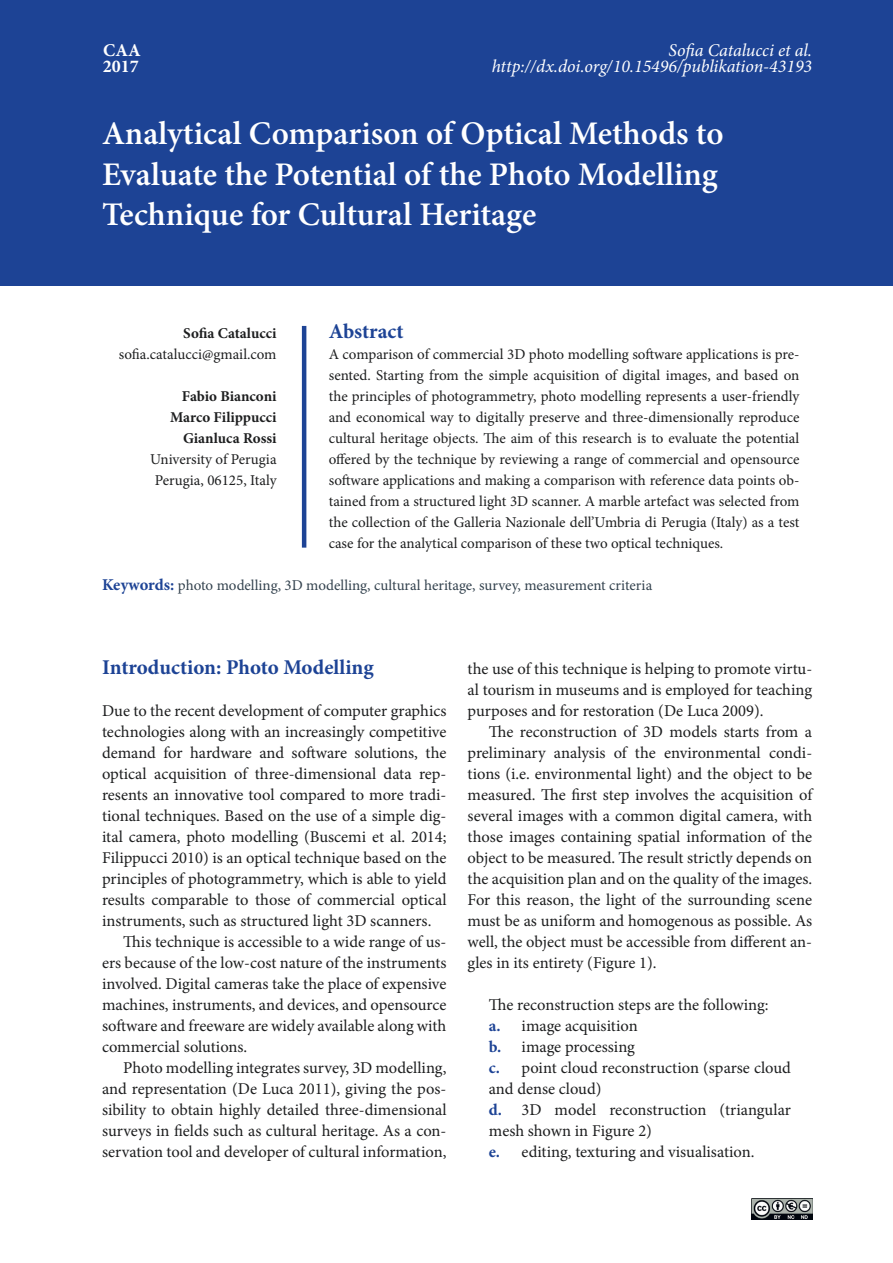
<style>
.page{position:relative;width:893px;height:1263px;background:#fff}
.page>*{position:absolute;margin:0;border:0;box-sizing:border-box;transform-origin:0 0}
.t1{font:600 33px/40.5px "Minion Pro";color:#fff}
.t2{font:700 21px "Minion Pro";letter-spacing:-.005em;color:#1d4395}
.t3{font:18px "Minion Pro It 2";letter-spacing:-.005em;color:#fff}
.t4{font:italic 18px "Minion Pro";letter-spacing:-.01em;color:#fff}
.t5{font:18px/16.4px "Minion Pro Bold 2";color:#fff}
.t6{font:16.5px/21px "Minion Pro";color:#1d1e1f;text-align:justify}
.t7{font:15px/21px "Minion Pro";color:#1d1e1f;text-align:center}
.t8{font:15px "Minion Pro";color:#33424e}
.t9{font:700 15px/21px "Minion Pro";color:#1d1e1f;text-align:right}
.s1{font-weight:700;font-size:16.5px;color:#1d4395}
.s2{font-weight:700;color:#1d4395}
</style>
<div class="page">
<div style="left:0;top:0;width:893px;height:286px;background:#1d4395"></div>
<hr style="left:302px;top:326px;width:4px;height:222px;background:#1d4395">
<img style="left:751px;top:1199px;width:61px;height:21px">
<p class="t5" style="left:103px;top:41px;width:39px">CAA<br>2017</p>
<p class="t4" style="left:669px;top:38px;width:145px">Sofia Catalucci et al.</p>
<p class="t3" style="left:492px;top:54px;width:322px">http://dx.doi.org/10.15496/publikation-43193</p>
<h1 class="t1" style="left:102px;top:113px;width:623px">Analytical Comparison of Optical Methods to<br>Evaluate the Potential of the Photo Modelling<br>Technique for Cultural Heritage</h1>
<p class="t2" style="left:329px;top:316px;width:77px">Abstract</p>
<p class="t7" style="left:329px;top:343px;width:472px;text-align:justify">A comparison of commercial 3D photo modelling software applications is pre&shy;sented. Starting from the simple acquisition of digital images, and based on the principles of photogrammetry, photo modelling represents a user-friendly and economical way to digitally preserve and three-dimensionally reproduce cultural heritage objects. The aim of this research is to evaluate the potential offered by the technique by reviewing a range of commercial and opensource software applications and making a comparison with reference data points ob&shy;tained from a structured light 3D scanner. A marble artefact was selected from the collection of the Galleria Nazionale dell’Umbria di Perugia (Italy) as a test case for the analytical comparison of these two optical techniques.</p>
<p class="t8" style="left:102px;top:575px;width:552px"><span class="s1">Keywords:</span> photo modelling, 3D modelling, cultural heritage, survey, measurement criteria</p>
<p class="t9" style="left:183px;top:322px;width:95px">Sofia Catalucci</p>
<p class="t7" style="left:119px;top:343px;width:159px">sofia.catalucci@gmail.com</p>
<p class="t9" style="left:170px;top:385px;width:108px">Fabio Bianconi<br>Marco Filippucci<br>Gianluca Rossi</p>
<p class="t7" style="left:150px;top:448px;width:128px">University of Perugia<br>Perugia, 06125, Italy</p>
<p class="t2" style="left:102px;top:652px;width:273px">Introduction: Photo Modelling</p>
<p class="t6" style="left:102px;top:700px;width:346px">Due to the recent development of computer graphics</p>
<p class="t6" style="left:102px;top:721px;width:346px">technologies along with an increasingly competitive</p>
<p class="t6" style="left:102px;top:742px;width:346px">demand for hardware and software solutions, the</p>
<p class="t6" style="left:102px;top:763px;width:346px">optical acquisition of three-dimensional data rep-</p>
<p class="t6" style="left:102px;top:784px;width:346px">resents an innovative tool compared to more tradi-</p>
<p class="t6" style="left:102px;top:805px;width:346px">tional techniques. Based on the use of a simple dig-</p>
<p class="t6" style="left:102px;top:826px;width:346px">ital camera, photo modelling (Buscemi et al. 2014;</p>
<p class="t6" style="left:102px;top:847px;width:346px">Filippucci 2010) is an optical technique based on the</p>
<p class="t6" style="left:102px;top:868px;width:346px">principles of photogrammetry, which is able to yield</p>
<p class="t6" style="left:102px;top:889px;width:346px">results comparable to those of commercial optical</p>
<p class="t6" style="left:102px;top:910px;width:331px">instruments, such as structured light 3D scanners.</p>
<p class="t6" style="left:123px;top:931px;width:325px">This technique is accessible to a wide range of us-</p>
<p class="t6" style="left:102px;top:952px;width:346px">ers because of the low-cost nature of the instruments</p>
<p class="t6" style="left:102px;top:973px;width:346px">involved. Digital cameras take the place of expensive</p>
<p class="t6" style="left:102px;top:994px;width:346px">machines, instruments, and devices, and opensource</p>
<p class="t6" style="left:102px;top:1015px;width:346px">software and freeware are widely available along with</p>
<p class="t6" style="left:102px;top:1036px;width:147px">commercial solutions.</p>
<p class="t6" style="left:123px;top:1057px;width:325px">Photo modelling integrates survey, 3D modelling,</p>
<p class="t6" style="left:102px;top:1078px;width:346px">and representation (De Luca 2011), giving the pos-</p>
<p class="t6" style="left:102px;top:1099px;width:346px">sibility to obtain highly detailed three-dimensional</p>
<p class="t6" style="left:102px;top:1120px;width:346px">surveys in fields such as cultural heritage. As a con-</p>
<p class="t6" style="left:102px;top:1141px;width:346px">servation tool and developer of cultural information,</p>
<p class="t6" style="left:468px;top:658px;width:346px">the use of this technique is helping to promote virtu&shy;al tourism in museums and is employed for teaching purposes and for restoration (De Luca 2009).</p>
<p class="t6" style="left:468px;top:721px;width:346px;text-indent:21px">The reconstruction of 3D models starts from a preliminary analysis of the environmental condi&shy;tions (i.e. environmental light) and the object to be measured. The first step involves the acquisition of several images with a common digital camera, with those images containing spatial information of the object to be measured. The result strictly depends on the acquisition plan and on the quality of the images.<br>For this reason, the light of the surrounding scene must be as uniform and homogenous as possible. As well, the object must be accessible from different an&shy;gles in its entirety (Figure 1).</p>
<p class="t6" style="left:489px;top:994px;width:304px;text-align:left">The reconstruction steps are the following:<br><span class="s2">a.</span> image acquisition<br><span class="s2">b.</span> image processing<br><span class="s2">c.</span> point cloud reconstruction (sparse cloud and dense cloud)<br><span class="s2">d.</span> 3D model reconstruction (triangular mesh shown in Figure 2)<br><span class="s2">e.</span> editing, texturing and visualisation.</p>
</div>
